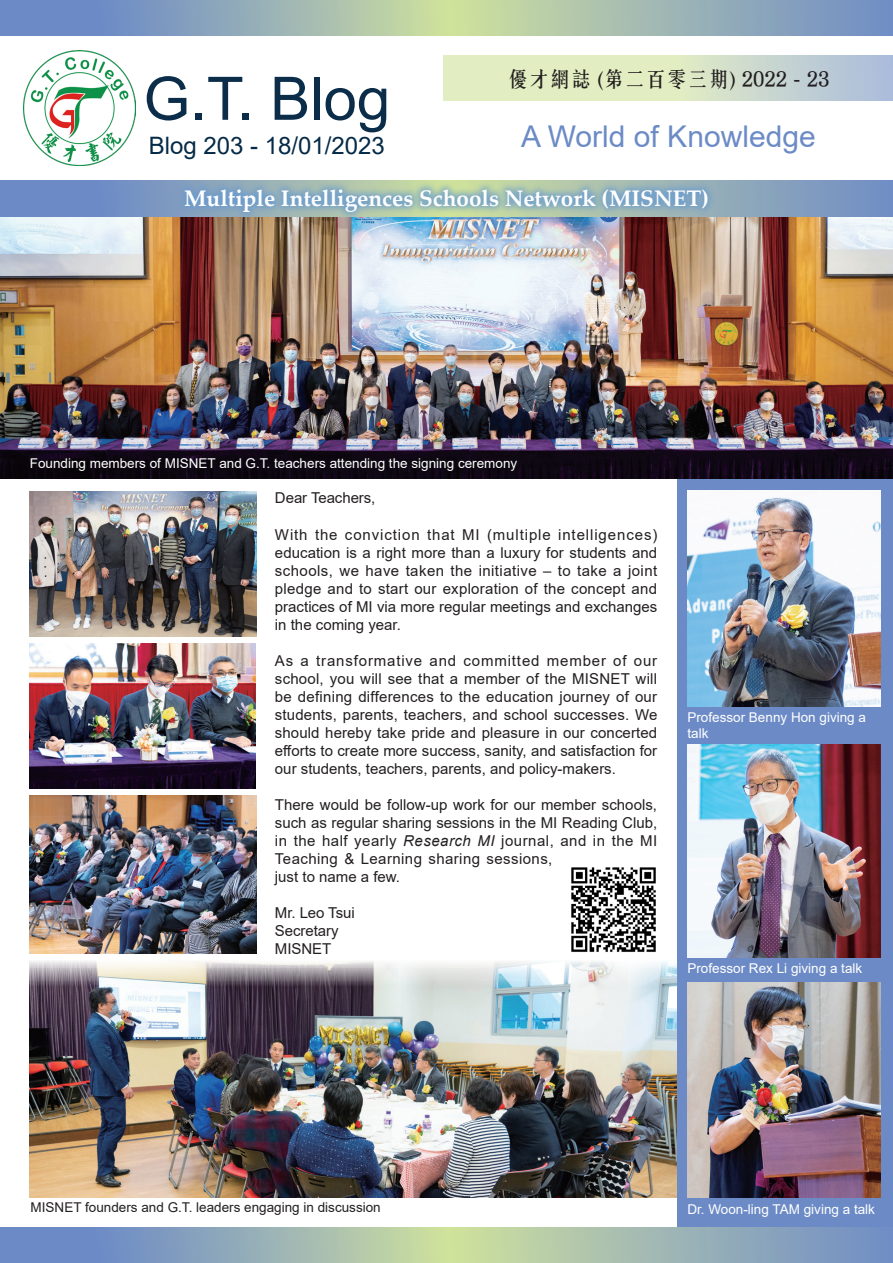
<style>
.page{position:relative;width:893px;height:1263px;background:#fff}
.page>*{position:absolute;margin:0;border:0;box-sizing:border-box;transform-origin:0 0}
.t1{font:60px "Arial";color:#0b2d49}
.t2{font:30px "Arial";color:#6c8bc6}
.t3{font:24px "Arial";color:#052a47}
.t4{font:700 22.5px "Palatino Linotype";color:#fff}
.t5{font:500 21px "C Song 3 HK";color:#231f20}
.t6{font:15px/18px "Arial";color:#231f20;text-align:justify}
.t7{font:13.5px/16.2px "Arial";color:#fff}
.t8{font:13.5px "Arial";color:#231f20}
.s1{font-style:italic}
</style>
<div class="page">
<img style="left:30px;top:961px;width:647px;height:236px">
<div style="left:677px;top:456px;width:216px;height:783px;background:#6c8bc6"></div>
<img style="left:0;top:216px;width:893px;height:262px">
<div style="left:444px;top:55px;width:449px;height:45px;background:linear-gradient(to right,#f0fbbb,#b8c8d7)"></div>
<img style="left:23px;top:51px;width:113px;height:114px">
<svg style="left:0;top:0;width:893px;height:36px;background:#98b0b5"></svg>
<svg style="left:0;top:180px;width:893px;height:36px;background:#7995c1"></svg>
<svg style="left:0;top:1227px;width:893px;height:36px;background:#98b0b5"></svg>
<div style="left:176px;top:180px;width:540px;height:41px;background:#6599d1;opacity:.75"></div>
<img style="left:30px;top:796px;width:227px;height:157px">
<img style="left:30px;top:644px;width:225px;height:145px">
<img style="left:30px;top:491px;width:227px;height:145px">
<img style="left:687px;top:491px;width:194px;height:216px">
<img style="left:687px;top:744px;width:194px;height:214px">
<img style="left:687px;top:982px;width:194px;height:215px">
<img style="left:571px;top:867px;width:85px;height:85px">
<p class="t5" style="left:507px;top:63px;width:323px">優才網誌 (第二百零三期) 2022 - 23</p>
<p class="t1" style="left:144px;top:57px;width:248px">G.T. Blog</p>
<p class="t3" style="left:149px;top:129px;width:238px">Blog 203 - 18/01/2023</p>
<p class="t4" style="left:184px;top:182px;width:526px">Multiple Intelligences Schools Network (MISNET)</p>
<p class="t2" style="left:521px;top:116px;width:296px">A World of Knowledge</p>
<p class="t7" style="left:30px;top:455px;width:489px">Founding members of MISNET and G.T. teachers attending the signing ceremony</p>
<p class="t6" style="left:275px;top:489px;width:102px">Dear Teachers,</p>
<p class="t6" style="left:275px;top:525px;width:384px">With the conviction that MI (multiple intelligences) education is a right more than a luxury for students and schools, we have taken the initiative – to take a joint pledge and to start our exploration of the concept and practices of MI via more regular meetings and exchanges in the coming year.</p>
<p class="t6" style="left:275px;top:651px;width:384px">As a transformative and committed member of our school, you will see that a member of the MISNET will be defining differences to the education journey of our students, parents, teachers, and school successes. We should hereby take pride and pleasure in our concerted efforts to create more success, sanity, and satisfaction for our students, teachers, parents, and policy-makers.</p>
<p class="t6" style="left:275px;top:795px;width:384px;text-align:left">There would be follow-up work for our member schools, such as regular sharing sessions in the MI Reading Club, in the half yearly <span class="s1">Research MI</span> journal, and in the MI Teaching &amp; Learning sharing sessions,<br>just to name a few.</p>
<p class="t6" style="left:275px;top:903px;width:81px">Mr. Leo Tsui</p>
<p class="t6" style="left:275px;top:921px;width:65px">Secretary</p>
<p class="t6" style="left:275px;top:939px;width:58px">MISNET</p>
<p class="t7" style="left:687px;top:709px;width:180px">Professor Benny Hon giving a talk</p>
<p class="t7" style="left:687px;top:960px;width:176px">Professor Rex Li giving a talk</p>
<p class="t8" style="left:31px;top:1198px;width:352px">MISNET founders and G.T. leaders engaging in discussion</p>
<p class="t7" style="left:687px;top:1201px;width:189px">Dr. Woon-ling TAM giving a talk</p>
</div>
